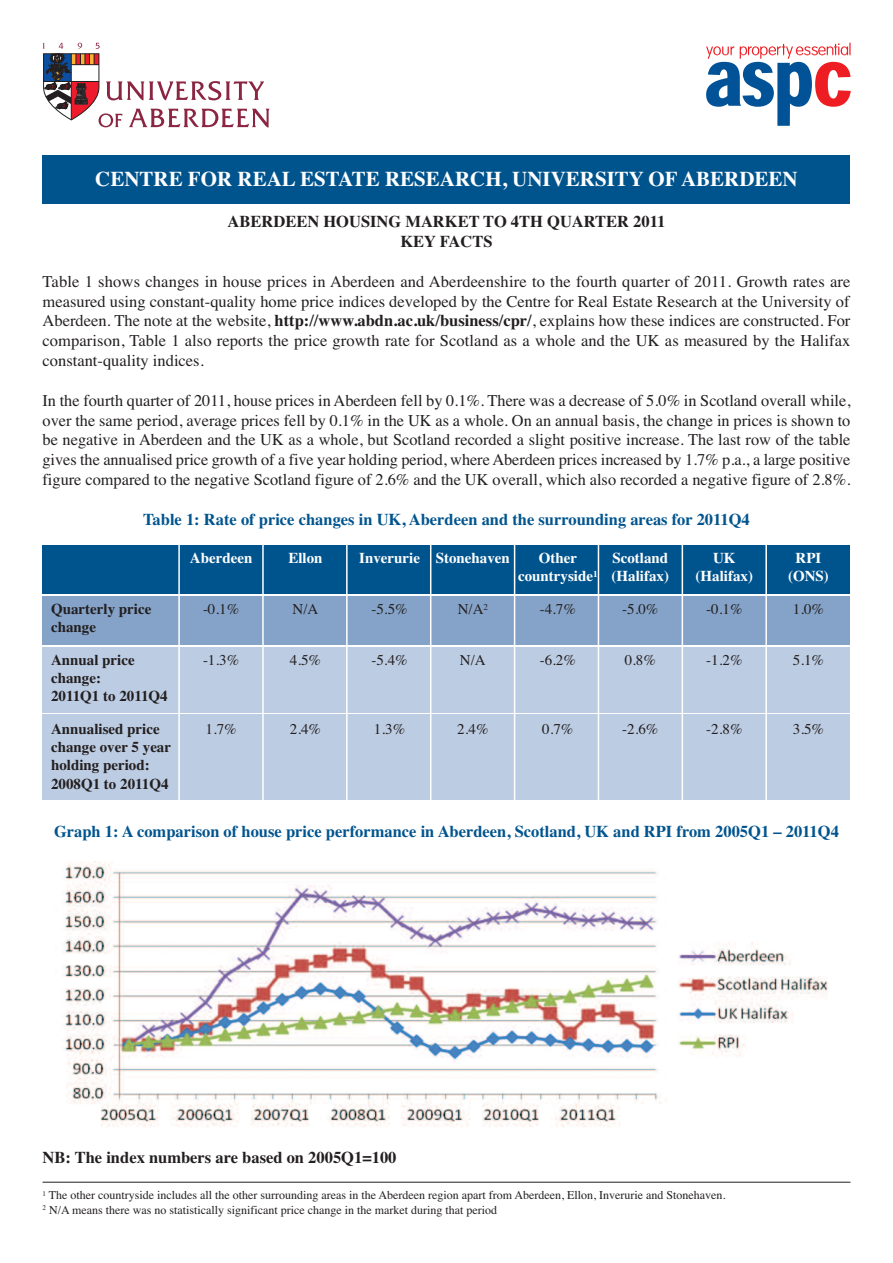
<style>
.page{position:relative;width:893px;height:1263px;background:#fff}
.page>*{position:absolute;margin:0;border:0;box-sizing:border-box;transform-origin:0 0}
.t1{font:700 21px "Times";color:#fff}
.t2{font:16.5px/19.8px "Times";color:#231f20;text-align:justify}
.t3{font:700 16.5px "Times";color:#00548e}
.t4{font:700 16.5px/19.8px "Times";color:#231f20;text-align:center}
.t5{font:700 15px/18.6px "Times";color:#231f20}
.t6{font:15px "Times";color:#231f20}
.t7{font:700 15px "Times";color:#fff}
.t8{font:12px/14.4px "Times";color:#231f20}
.s1{font-weight:700}
</style>
<div class="page">
<div style="left:43px;top:155px;width:807px;height:49px;background:#00548e"></div>
<div style="left:43px;top:545px;width:807px;height:49px;background:#00548e"></div>
<div style="left:43px;top:596px;width:807px;height:49px;background:#85a3c8"></div>
<div style="left:43px;top:647px;width:807px;height:66px;background:#bccce2"></div>
<div style="left:43px;top:715px;width:807px;height:85px;background:#bccce2"></div>
<hr style="left:765px;top:545px;width:2px;height:255px;background:#fff">
<hr style="left:682px;top:545px;width:1px;height:255px;background:#fff">
<hr style="left:598px;top:545px;width:1px;height:255px;background:#fff">
<hr style="left:514px;top:545px;width:1px;height:255px;background:#fff">
<hr style="left:430px;top:545px;width:1px;height:255px;background:#fff">
<hr style="left:346px;top:545px;width:2px;height:255px;background:#fff">
<hr style="left:262px;top:545px;width:2px;height:255px;background:#fff">
<hr style="left:178px;top:545px;width:2px;height:255px;background:#fff">
<img style="left:63px;top:861px;width:765px;height:266px">
<svg style="left:43px;top:43px;width:227px;height:85px"></svg>
<svg style="left:706px;top:43px;width:145px;height:83px"></svg>
<hr style="left:43px;top:1182px;width:807px;height:1px;background:#231f20">
<p class="t1" style="left:95px;top:166px;width:704px">CENTRE FOR REAL ESTATE RESEARCH, UNIVERSITY OF ABERDEEN</p>
<p class="t4" style="left:228px;top:212px;width:439px">ABERDEEN HOUSING MARKET TO 4TH QUARTER 2011<br>KEY FACTS</p>
<p class="t2" style="left:43px;top:271px;width:809px">Table 1 shows changes in house prices in Aberdeen and Aberdeenshire to the fourth quarter of 2011. Growth rates are measured using constant-quality home price indices developed by the Centre for Real Estate Research at the University of Aberdeen. The note at the website, <span class="s1">http://www.abdn.ac.uk/business/cpr/</span>, explains how these indices are constructed. For comparison, Table 1 also reports the price growth rate for Scotland as a whole and the UK as measured by the Halifax constant-quality indices.</p>
<p class="t2" style="left:43px;top:390px;width:809px">In the fourth quarter of 2011, house prices in Aberdeen fell by 0.1%. There was a decrease of 5.0% in Scotland overall while, over the same period, average prices fell by 0.1% in the UK as a whole. On an annual basis, the change in prices is shown to be negative in Aberdeen and the UK as a whole, but Scotland recorded a slight positive increase. The last row of the table gives the annualised price growth of a five year holding period, where Aberdeen prices increased by 1.7% p.a., a large positive figure compared to the negative Scotland figure of 2.6% and the UK overall, which also recorded a negative figure of 2.8%.</p>
<p class="t3" style="left:143px;top:509px;width:608px">Table 1: Rate of price changes in UK, Aberdeen and the surrounding areas for 2011Q4</p>
<p class="t7" style="left:190px;top:549px;width:64px">Aberdeen</p>
<p class="t7" style="left:288px;top:549px;width:36px">Ellon</p>
<p class="t7" style="left:359px;top:549px;width:152px">Inverurie Stonehaven</p>
<p class="t7" style="left:539px;top:549px;width:40px">Other</p>
<p class="t7" style="left:612px;top:549px;width:57px">Scotland</p>
<p class="t7" style="left:713px;top:549px;width:24px">UK</p>
<p class="t7" style="left:796px;top:549px;width:27px">RPI</p>
<p class="t7" style="left:518px;top:567px;width:152px">countryside<sup>1</sup> (Halifax)</p>
<p class="t7" style="left:696px;top:567px;width:59px">(Halifax)</p>
<p class="t7" style="left:788px;top:567px;width:42px">(ONS)</p>
<p class="t5" style="left:51px;top:599px;width:102px">Quarterly price</p>
<p class="t6" style="left:203px;top:600px;width:38px">-0.1%</p>
<p class="t6" style="left:293px;top:600px;width:27px">N/A</p>
<p class="t6" style="left:371px;top:600px;width:38px">-5.5%</p>
<p class="t6" style="left:458px;top:600px;width:32px">N/A<sup>2</sup></p>
<p class="t6" style="left:540px;top:600px;width:38px">-4.7%</p>
<p class="t6" style="left:622px;top:600px;width:38px">-5.0%</p>
<p class="t6" style="left:706px;top:600px;width:38px">-0.1%</p>
<p class="t6" style="left:793px;top:600px;width:33px">1.0%</p>
<p class="t5" style="left:51px;top:610px;width:85px;line-height:32.8px">change<br>Annual price</p>
<p class="t6" style="left:203px;top:651px;width:38px">-1.3%</p>
<p class="t6" style="left:290px;top:651px;width:33px">4.5%</p>
<p class="t6" style="left:371px;top:651px;width:38px">-5.4%</p>
<p class="t6" style="left:460px;top:651px;width:27px">N/A</p>
<p class="t6" style="left:540px;top:651px;width:38px">-6.2%</p>
<p class="t6" style="left:625px;top:651px;width:33px">0.8%</p>
<p class="t6" style="left:706px;top:651px;width:38px">-1.2%</p>
<p class="t6" style="left:793px;top:651px;width:33px">5.1%</p>
<p class="t5" style="left:51px;top:669px;width:118px;line-height:18px">change:<br>2011Q1 to 2011Q4</p>
<p class="t5" style="left:51px;top:719px;width:110px">Annualised price</p>
<p class="t6" style="left:205px;top:720px;width:33px">1.7%</p>
<p class="t6" style="left:290px;top:720px;width:33px">2.4%</p>
<p class="t6" style="left:374px;top:720px;width:33px">1.3%</p>
<p class="t6" style="left:457px;top:720px;width:33px">2.4%</p>
<p class="t6" style="left:542px;top:720px;width:33px">0.7%</p>
<p class="t6" style="left:622px;top:720px;width:38px">-2.6%</p>
<p class="t6" style="left:706px;top:720px;width:38px">-2.8%</p>
<p class="t6" style="left:793px;top:720px;width:33px">3.5%</p>
<p class="t5" style="left:51px;top:737px;width:122px">change over 5 year holding period:<br>2008Q1 to 2011Q4</p>
<p class="t3" style="left:54px;top:821px;width:786px">Graph 1: A comparison of house price performance in Aberdeen, Scotland, UK and RPI from 2005Q1 – 2011Q4</p>
<p class="t4" style="left:43px;top:1147px;width:355px">NB: The index numbers are based on 2005Q1=100</p>
<p class="t8" style="left:43px;top:1188px;width:684px"><sup>1</sup> The other countryside includes all the other surrounding areas in the Aberdeen region apart from Aberdeen, Ellon, Inverurie and Stonehaven.<br><sup>2</sup> N/A means there was no statistically significant price change in the market during that period</p>
</div>
